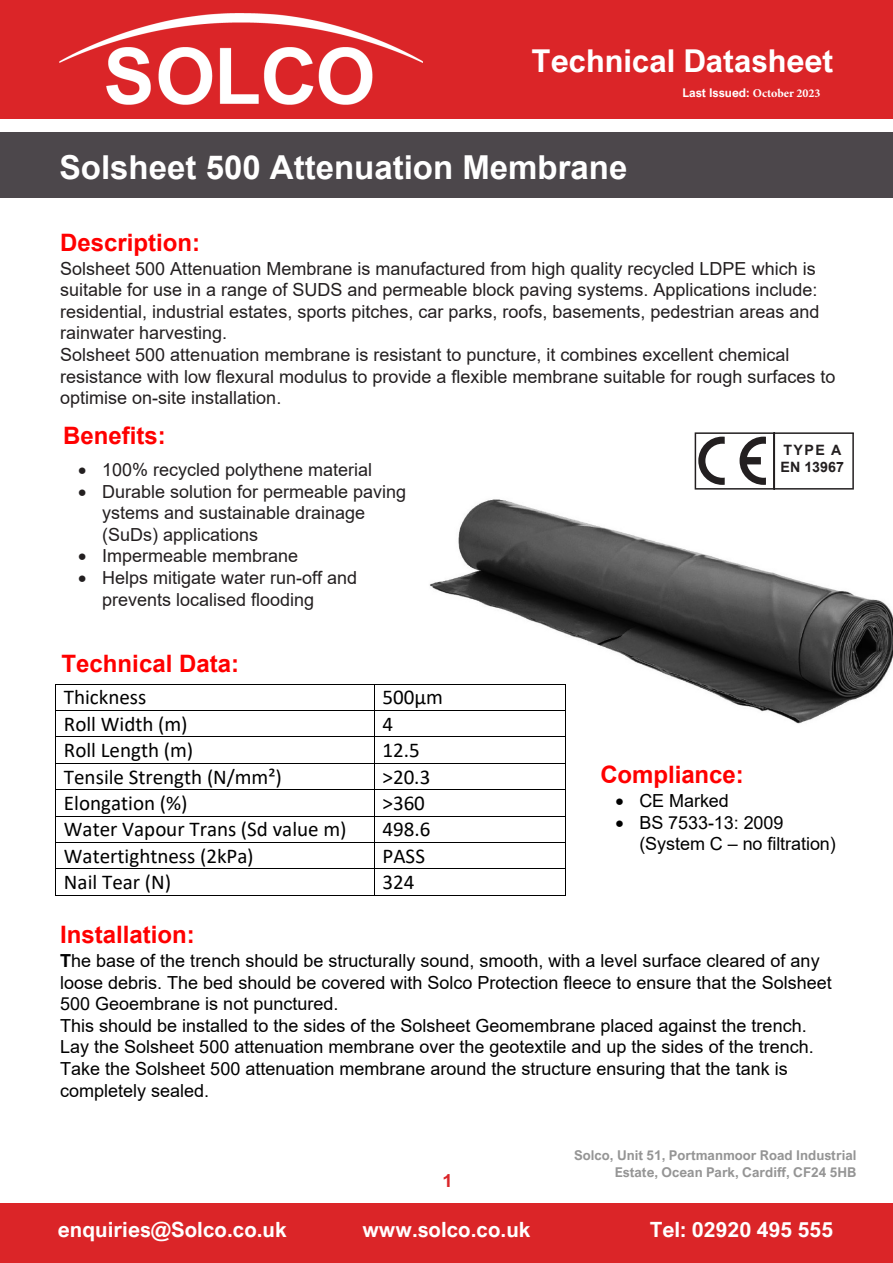
<style>
.page{position:relative;width:893px;height:1263px;background:#fff}
.page>*{position:absolute;margin:0;border:0;box-sizing:border-box;transform-origin:0 0}
.t1{font:700 33px "Arial";color:#fff}
.t2{font:700 31.5px "Arial Nova";color:#fff}
.t3{font:700 24px "Arial";color:#f00}
.t4{font:21px "Calibri";color:#000}
.t5{font:700 21px "Arial Nova";color:#fff}
.t6{font:18px/21.6px "Arial";color:#231f20}
.t7{font:18px/21.6px "Arial";color:#000}
.t8{font:700 18px "Arial Nova";color:#da262a}
.t9{font:700 14.25px/17.1px "Arial";color:#231f20}
.t10{font:700 13.5px/16.2px "Arial Nova";color:#959595;text-align:right}
.t11{font:700 12px "Arial Nova";color:#fff}
.s1{font-family:"Minion Pro"}
.s2{font-family:"Arial Nova"}
.s3{font-weight:700}
</style>
<div class="page">
<div style="left:0;top:132px;width:893px;height:66px;background:#4c474b"></div>
<div style="left:0;top:0;width:893px;height:118px;background:#db2528"></div>
<img style="left:60px;top:14px;width:363px;height:90px">
<div style="left:0;top:1203px;width:893px;height:60px;background:#db2528"></div>
<svg style="left:695px;top:432px;width:159px;height:58px"></svg>
<img style="left:429px;top:499px;width:464px;height:230px">
<hr style="left:56px;top:684px;width:318px;height:1px;background:#000">
<hr style="left:375px;top:684px;width:190px;height:1px;background:#000">
<hr style="left:56px;top:710px;width:318px;height:1px;background:#000">
<hr style="left:375px;top:710px;width:190px;height:1px;background:#000">
<hr style="left:56px;top:736px;width:318px;height:1px;background:#000">
<hr style="left:375px;top:736px;width:190px;height:1px;background:#000">
<hr style="left:56px;top:763px;width:318px;height:1px;background:#000">
<hr style="left:375px;top:763px;width:190px;height:1px;background:#000">
<hr style="left:56px;top:789px;width:318px;height:1px;background:#000">
<hr style="left:375px;top:789px;width:190px;height:1px;background:#000">
<hr style="left:56px;top:816px;width:318px;height:1px;background:#000">
<hr style="left:375px;top:816px;width:190px;height:1px;background:#000">
<hr style="left:56px;top:842px;width:318px;height:1px;background:#000">
<hr style="left:375px;top:842px;width:190px;height:1px;background:#000">
<hr style="left:56px;top:868px;width:318px;height:1px;background:#000">
<hr style="left:375px;top:868px;width:190px;height:1px;background:#000">
<svg style="left:55px;top:684px;width:1px;height:212px"></svg>
<hr style="left:56px;top:895px;width:318px;height:1px;background:#000">
<svg style="left:374px;top:684px;width:1px;height:212px"></svg>
<hr style="left:375px;top:895px;width:190px;height:1px;background:#000">
<svg style="left:566px;top:684px;width:1px;height:45px"></svg>
<p class="t2" style="left:532px;top:43px;width:303px">Technical Datasheet</p>
<p class="t11" style="left:682px;top:85px;width:140px">Last Issued: <span class="s1">October 2023</span></p>
<p class="t1" style="left:60px;top:144px;width:569px"><span class="s2">S</span>olsheet 500 Attenuation Membrane</p>
<h3 class="t3" style="left:60px;top:225px;width:142px">Description:</h3>
<p class="t6" style="left:60px;top:257px;width:777px">Solsheet 500 Attenuation Membrane is manufactured from high quality recycled LDPE which is suitable for use in a range of SUDS and permeable block paving systems. Applications include: residential, industrial estates, sports pitches, car parks, roofs, basements, pedestrian areas and rainwater harvesting.<br>Solsheet 500 attenuation membrane is resistant to puncture, it combines excellent chemical resistance with low flexural modulus to provide a flexible membrane suitable for rough surfaces to optimise on-site installation.</p>
<p class="t9" style="left:781px;top:442px;width:65px">TYPE A<br>EN 13967</p>
<h3 class="t3" style="left:63px;top:419px;width:104px">Benefits:</h3>
<p class="t6" style="left:78px;top:459px;width:296px">• 100% recycled polythene material</p>
<p class="t6" style="left:102px;top:480px;width:306px;text-indent:-24px">• Durable solution for permeable paving ystems and sustainable drainage (SuDs) applications</p>
<p class="t6" style="left:78px;top:545px;width:222px">• Impermeable membrane</p>
<p class="t6" style="left:102px;top:567px;width:257px;text-indent:-24px">• Helps mitigate water run-off and prevents localised flooding</p>
<h3 class="t3" style="left:62px;top:647px;width:179px">Technical Data:</h3>
<p class="t4" style="left:64px;top:689px;width:84px">Thickness</p>
<p class="t4" style="left:383px;top:689px;width:62px">500µm</p>
<p class="t4" style="left:64px;top:715px;width:125px">Roll Width (m)</p>
<p class="t4" style="left:383px;top:715px;width:12px">4</p>
<p class="t4" style="left:64px;top:742px;width:131px">Roll Length (m)</p>
<p class="t4" style="left:383px;top:742px;width:39px">12.5</p>
<p class="t4" style="left:64px;top:768px;width:220px">Tensile Strength (N/mm²)</p>
<p class="t4" style="left:383px;top:768px;width:49px">&gt;20.3</p>
<p class="t4" style="left:64px;top:794px;width:125px">Elongation (%)</p>
<p class="t4" style="left:383px;top:794px;width:44px">&gt;360</p>
<p class="t4" style="left:64px;top:821px;width:284px">Water Vapour Trans (Sd value m)</p>
<p class="t4" style="left:383px;top:821px;width:49px">498.6</p>
<p class="t4" style="left:64px;top:847px;width:191px">Watertightness (2kPa)</p>
<p class="t4" style="left:383px;top:847px;width:44px">PASS</p>
<p class="t4" style="left:64px;top:873px;width:109px">Nail Tear (N)</p>
<p class="t4" style="left:383px;top:873px;width:33px">324</p>
<h3 class="t3" style="left:600px;top:758px;width:145px">Compliance:</h3>
<p class="t7" style="left:615px;top:790px;width:115px">• CE Marked</p>
<p class="t7" style="left:639px;top:811px;width:198px;text-indent:-24px">• BS 7533-13: 2009 (System C – no filtration)</p>
<h3 class="t3" style="left:60px;top:917px;width:136px">Installation:</h3>
<p class="t7" style="left:60px;top:950px;width:773px"><span class="s3">T</span>he base of the trench should be structurally sound, smooth, with a level surface cleared of any loose debris. The bed should be covered with Solco Protection fleece to ensure that the Solsheet 500 Geoembrane is not punctured.<br>This should be installed to the sides of the Solsheet Geomembrane placed against the trench.<br>Lay the Solsheet 500 attenuation membrane over the geotextile and up the sides of the trench.<br>Take the Solsheet 500 attenuation membrane around the structure ensuring that the tank is completely sealed.</p>
<p class="t8" style="left:442px;top:1170px;width:12px">1</p>
<p class="t10" style="left:574px;top:1147px;width:284px">Solco, Unit 51, Portmanmoor Road Industrial<br>Estate, Ocean Park, Cardiff, CF24 5HB</p>
<p class="t5" style="left:58px;top:1217px;width:230px">enquiries@Solco.co.uk</p>
<p class="t5" style="left:362px;top:1217px;width:170px">www.solco.co.uk</p>
<p class="t5" style="left:650px;top:1217px;width:185px">Tel: 02920 495 555</p>
</div>
